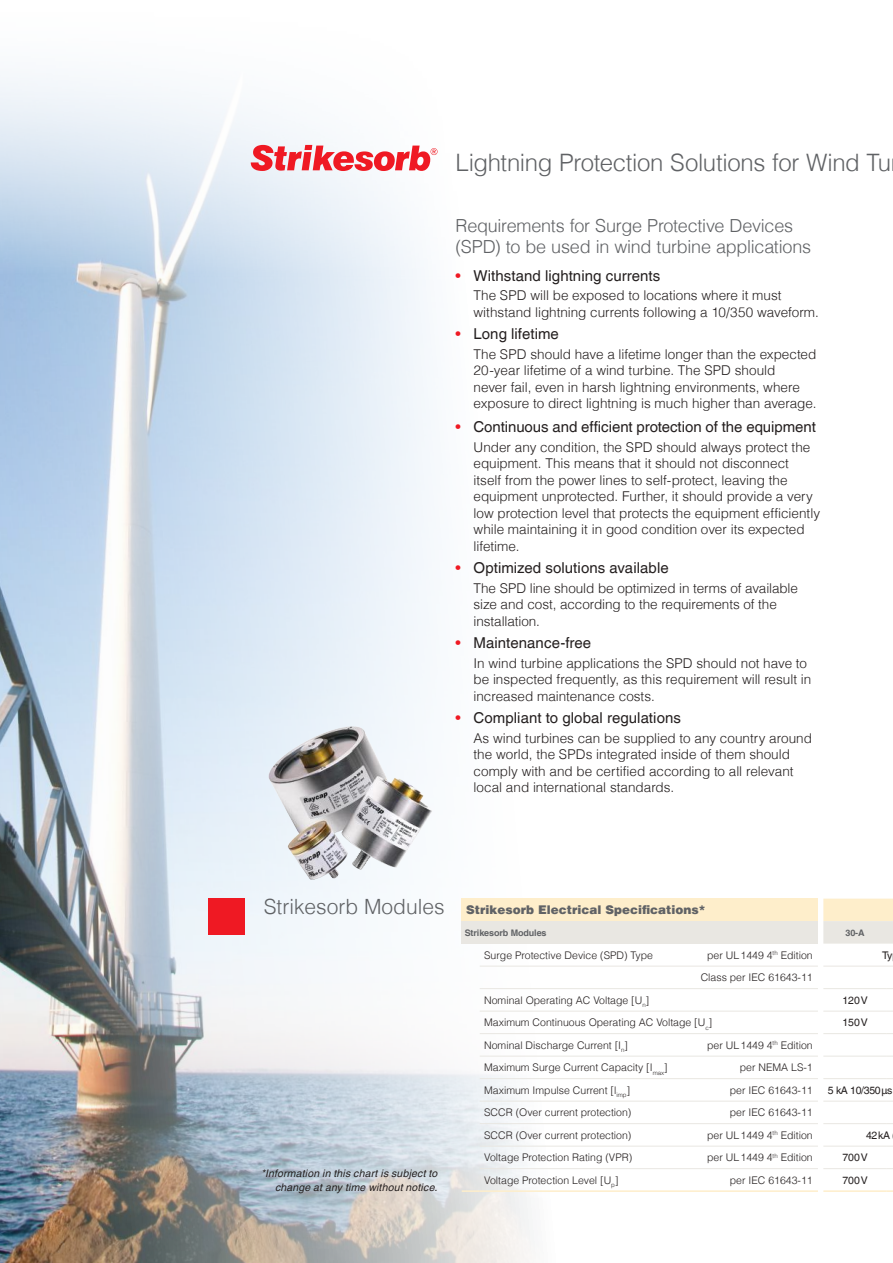
<style>
.page{position:relative;width:893px;height:1263px;background:#fff}
.page>*{position:absolute;margin:0;border:0;box-sizing:border-box;transform-origin:0 0}
.t1{font:300 24px "Helvetica LT Com";letter-spacing:-.015em;color:#606265}
.t2{font:300 21px "Helvetica LT Com";color:#606265}
.t3{font:300 18px/21px "Helvetica LT Com";letter-spacing:-.015em;color:#606265}
.t4{font:15px "Helvetica LT Com";letter-spacing:.005em;color:#241f1f}
.t5{font:300 13.5px/16.5px "Helvetica LT Com";color:#241f1f}
.t6{font:900 12px "Helvetica Com";color:#606265}
.t7{font:300 10.5px/22.5px "Helvetica LT Com";color:#241f1f;text-align:right}
.t8{font:italic 10.5px/13.5px "Helvetica LT Com";letter-spacing:.015em;color:#241f1f;text-align:right}
.t9{font:10.5px/22.5px "Helvetica LT Com";color:#241f1f}
.t10{font:700 9px "Helvetica LT Com";letter-spacing:-.01em;color:#606265}
.s1{color:#ef1923}
</style>
<div class="page">
<img style="left:0;top:75px;width:738px;height:1188px">
<div style="left:462px;top:899px;width:356px;height:22px;background:#feeecb"></div>
<div style="left:462px;top:921px;width:356px;height:23px;background:#e9e7e2"></div>
<hr style="left:480px;top:1011px;width:338px;height:1px;background:#e9e7e2">
<hr style="left:480px;top:1033px;width:338px;height:1px;background:#e9e7e2">
<hr style="left:480px;top:988px;width:338px;height:1px;background:#e9e7e2">
<svg style="left:462px;top:1190px;width:18px;height:2px"></svg>
<hr style="left:480px;top:1190px;width:338px;height:2px;background:#feeecb">
<hr style="left:480px;top:1056px;width:338px;height:1px;background:#e9e7e2">
<hr style="left:480px;top:1078px;width:338px;height:1px;background:#e9e7e2">
<hr style="left:480px;top:1101px;width:338px;height:1px;background:#e9e7e2">
<hr style="left:480px;top:1123px;width:338px;height:1px;background:#e9e7e2">
<hr style="left:480px;top:1146px;width:338px;height:1px;background:#e9e7e2">
<hr style="left:480px;top:1168px;width:338px;height:1px;background:#e9e7e2">
<hr style="left:480px;top:966px;width:338px;height:1px;background:#e9e7e2">
<svg style="left:823px;top:899px;width:70px;height:45px;background:#f3ead7"></svg>
<hr style="left:823px;top:1190px;width:64px;height:2px;background:#feeecb">
<svg style="left:887px;top:1190px;width:6px;height:2px"></svg>
<hr style="left:823px;top:966px;width:64px;height:1px;background:#e9e7e2">
<hr style="left:823px;top:988px;width:64px;height:1px;background:#e9e7e2">
<hr style="left:823px;top:1011px;width:64px;height:1px;background:#e9e7e2">
<hr style="left:823px;top:1033px;width:64px;height:1px;background:#e9e7e2">
<hr style="left:823px;top:1056px;width:64px;height:1px;background:#e9e7e2">
<hr style="left:823px;top:1078px;width:64px;height:1px;background:#e9e7e2">
<hr style="left:823px;top:1101px;width:64px;height:1px;background:#e9e7e2">
<hr style="left:823px;top:1123px;width:64px;height:1px;background:#e9e7e2">
<hr style="left:823px;top:1146px;width:64px;height:1px;background:#e9e7e2">
<hr style="left:823px;top:1168px;width:64px;height:1px;background:#e9e7e2">
<svg style="left:251px;top:145px;width:186px;height:26px"></svg>
<div style="left:209px;top:899px;width:36px;height:36px;background:#ef1923"></div>
<img style="left:259px;top:722px;width:178px;height:164px">
<h1 class="t1" style="left:455px;top:148px;width:437px">Lightning Protection Solutions for Wind Tu</h1>
<h3 class="t3" style="left:455px;top:215px;width:357px">Requirements for Surge Protective Devices (SPD) to be used in wind turbine applications</h3>
<p class="t4" style="left:455px;top:267px;width:206px"><span class="s1">•</span> Withstand lightning currents</p>
<p class="t5" style="left:473px;top:287px;width:347px">The SPD will be exposed to locations where it must withstand lightning currents following a 10/350 waveform.</p>
<p class="t4" style="left:455px;top:325px;width:105px"><span class="s1">•</span> Long lifetime</p>
<p class="t5" style="left:473px;top:346px;width:345px">The SPD should have a lifetime longer than the expected 20-year lifetime of a wind turbine. The SPD should<br>never fail, even in harsh lightning environments, where exposure to direct lightning is much higher than average.</p>
<p class="t4" style="left:455px;top:418px;width:362px"><span class="s1">•</span> Continuous and efficient protection of the equipment</p>
<p class="t5" style="left:473px;top:439px;width:348px">Under any condition, the SPD should always protect the equipment. This means that it should not disconnect<br>itself from the power lines to self-protect, leaving the equipment unprotected. Further, it should provide a very low protection level that protects the equipment efficiently while maintaining it in good condition over its expected lifetime.</p>
<p class="t4" style="left:455px;top:559px;width:215px"><span class="s1">•</span> Optimized solutions available</p>
<p class="t5" style="left:473px;top:580px;width:326px">The SPD line should be optimized in terms of available size and cost, according to the requirements of the installation.</p>
<p class="t4" style="left:455px;top:634px;width:137px"><span class="s1">•</span> Maintenance-free</p>
<p class="t5" style="left:473px;top:655px;width:339px">In wind turbine applications the SPD should not have to be inspected frequently, as this requirement will result in increased maintenance costs.</p>
<p class="t4" style="left:455px;top:709px;width:227px"><span class="s1">•</span> Compliant to global regulations</p>
<p class="t5" style="left:473px;top:730px;width:340px">As wind turbines can be supplied to any country around the world, the SPDs integrated inside of them should comply with and be certified according to all relevant local and international standards.</p>
<h2 class="t2" style="left:264px;top:893px;width:182px">Strikesorb Modules</h2>
<p class="t8" style="left:261px;top:1167px;width:178px">*Information in this chart is subject to change at any time without notice.</p>
<p class="t6" style="left:466px;top:902px;width:241px">Strikesorb Electrical Specifications*</p>
<p class="t10" style="left:465px;top:927px;width:83px">Strikesorb Modules</p>
<p class="t7" style="left:484px;top:943px;width:170px">Surge Protective Device (SPD) Type</p>
<p class="t7" style="left:701px;top:943px;width:114px">per UL1449 4<sup>th</sup> Edition<br>Class per IEC 61643-11</p>
<p class="t7" style="left:484px;top:988px;width:230px;text-align:left">Nominal Operating AC Voltage [U<sub>n</sub>]<br>Maximum Continuous Operating AC Voltage [U<sub>c</sub>]<br>Nominal Discharge Current [I<sub>n</sub>]</p>
<p class="t7" style="left:707px;top:1033px;width:107px">per UL1449 4<sup>th</sup> Edition</p>
<p class="t7" style="left:484px;top:1056px;width:185px">Maximum Surge Current Capacity [I<sub>max</sub>]</p>
<p class="t7" style="left:740px;top:1056px;width:74px">per NEMA LS-1</p>
<p class="t7" style="left:484px;top:1078px;width:147px">Maximum Impulse Current [l<sub>imp</sub>]</p>
<p class="t7" style="left:730px;top:1078px;width:84px">per IEC 61643-11</p>
<p class="t7" style="left:484px;top:1101px;width:149px">SCCR (Over current protection)</p>
<p class="t7" style="left:730px;top:1101px;width:84px">per IEC 61643-11</p>
<p class="t7" style="left:484px;top:1123px;width:149px">SCCR (Over current protection)</p>
<p class="t7" style="left:707px;top:1123px;width:107px">per UL1449 4<sup>th</sup> Edition</p>
<p class="t7" style="left:484px;top:1146px;width:150px">Voltage Protection Rating (VPR)</p>
<p class="t7" style="left:707px;top:1146px;width:107px">per UL1449 4<sup>th</sup> Edition</p>
<p class="t7" style="left:484px;top:1168px;width:136px">Voltage Protection Level [U<sub>p</sub>]</p>
<p class="t7" style="left:730px;top:1168px;width:84px">per IEC 61643-11</p>
<p class="t10" style="left:845px;top:927px;width:21px">30-A</p>
<p class="t9" style="left:842px;top:989px;width:27px">120V<br>150V</p>
<p class="t9" style="left:882px;top:944px;width:12px">Ty</p>
<p class="t9" style="left:828px;top:1079px;width:66px">5 kA 10/350 μs</p>
<p class="t9" style="left:842px;top:1124px;width:49px;text-indent:24px">42kA<br>700V<br>700V</p>
</div>
